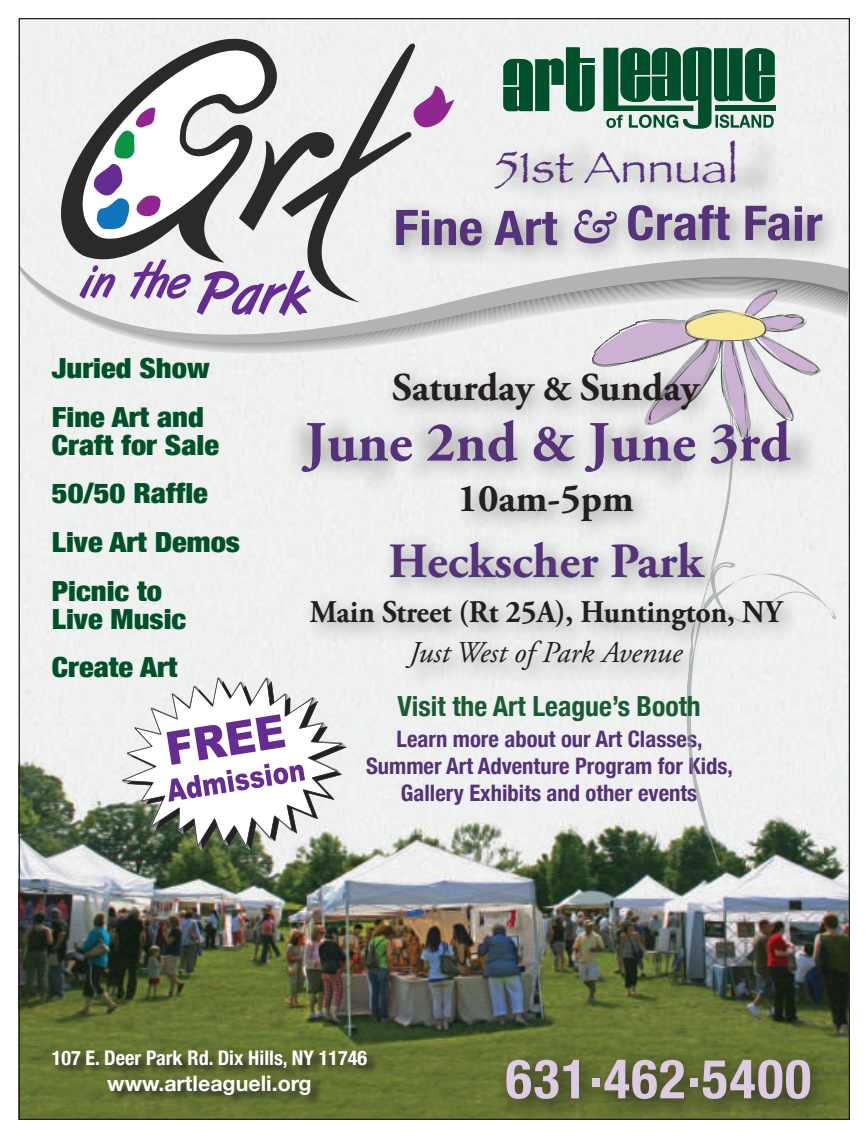
<style>
.page{position:relative;width:868px;height:1138px;background:#fff}
.page>*{position:absolute;margin:0;border:0;box-sizing:border-box;transform-origin:0 0}
.t1{font:700 56.7px "Adobe Garamond Pro";color:#553279}
.t2{font:700 condensed 54.3px "Helvetica Neue";letter-spacing:.03em;color:#dccbe3}
.t3{font:700 49.2px "Adobe Garamond Pro";color:#553279}
.t4{font:700 condensed 48px "Helvetica Neue";letter-spacing:.005em;color:#553279;scale:1.1 1}
.t5{font:44.4px "Papyrus";color:#553279;scale:1.1 1}
.t6{font:700 39.3px "Adobe Garamond Pro";color:#231f20}
.t7{font:700 31.5px "Adobe Garamond Pro";color:#231f20;scale:.95 1}
.t8{font:italic 30.3px "Adobe Garamond Pro";color:#231f20}
.t9{font:900 condensed 27.6px/48.6px "Helvetica Neue";color:#005029;scale:1.1 1}
.t10{font:700 condensed 27.6px "Helvetica Neue";color:#185b34}
.t11{font:700 condensed 22.8px/27.3px "Helvetica Neue";color:#553279;text-align:center}
.t12{font:700 21.3px "Helvetica Neue";color:#fff}
.t13{font:700 condensed 20.1px "Helvetica Neue";color:#fff}
.s1{font-size:45.3px}
.s2{font-size:49.2px}
.s3{font-family:"Amperzand";font-weight:400;font-stretch:normal;font-size:46.5px}
.s4{font-size:35.4px}
.s5{font-size:52.8px}
</style>
<div class="page">
<img style="left:21px;top:20px;width:827px;height:1098px">
<svg style="left:21px;top:256px;width:827px;height:138px;fill:#eeefef"></svg>
<div style="left:385px;top:132px;width:458px;height:135px;background:#231f20;opacity:.4"></div>
<svg style="left:503px;top:47px;width:92px;height:65px;background:#4e846a"></svg>
<svg style="left:603px;top:47px;width:172px;height:82px;background:#457e62"></svg>
<div style="left:496px;top:1050px;width:335px;height:70px;background:#231f20;opacity:.75"></div>
<div style="left:52px;top:1051px;width:326px;height:55px;background:#231f20;opacity:.75"></div>
<svg style="left:122px;top:677px;width:224px;height:172px"></svg>
<svg style="left:589px;top:287px;width:232px;height:76px"></svg>
<svg style="left:684px;top:360px;width:152px;height:507px;fill:#eef0f0"></svg>
<div style="left:284px;top:363px;width:537px;height:328px;background:#231f20;opacity:.4"></div>
<svg style="left:60px;top:38px;width:217px;height:225px;fill:#eef0ef"></svg>
<svg style="left:79px;top:43px;width:375px;height:273px"></svg>
<p class="t9" style="left:52px;top:342px;width:145px">Juried Show<br>Fine Art and</p>
<p class="t9" style="left:52px;top:419px;width:172px">Craft for Sale<br>50/50 Raffle<br>Live Art Demos<br>Picnic to</p>
<p class="t9" style="left:52px;top:593px;width:124px">Live Music<br>Create Art</p>
<h3 class="t5" style="left:494px;top:141px;width:223px"><span class="s1">51st</span> Annual</h3>
<h3 class="t4" style="left:393px;top:184px;width:391px"><span class="s2">F</span>ine Art <span class="s3">&amp;</span> Craft Fair</h3>
<h3 class="t6" style="left:392px;top:365px;width:308px">Saturday <span class="s4">&amp;</span> Sunday</h3>
<h1 class="t1" style="left:305px;top:409px;width:487px">June 2nd <span class="s5">&amp;</span> June 3rd</h1>
<h3 class="t6" style="left:457px;top:475px;width:178px">10am-5pm</h3>
<h3 class="t3" style="left:388px;top:532px;width:316px">Heckscher Park</h3>
<h3 class="t7" style="left:310px;top:593px;width:498px">Main Street (Rt 25A), Huntington, NY</h3>
<h3 class="t8" style="left:409px;top:634px;width:274px">Just West of Park Avenue</h3>
<p class="t10" style="left:397px;top:683px;width:305px">Visit the Art League’s Booth</p>
<p class="t11" style="left:366px;top:723px;width:368px">Learn more about our Art Classes,<br>Summer Art Adventure Program for Kids,<br>Gallery Exhibits and other events</p>
<p class="t13" style="left:52px;top:1041px;width:317px">107 E. Deer Park Rd. Dix Hills, NY 11746</p>
<p class="t12" style="left:107px;top:1066px;width:206px">www.artleagueli.org</p>
<h2 class="t2" style="left:505px;top:1034px;width:307px">631.462.5400</h2>
</div>
